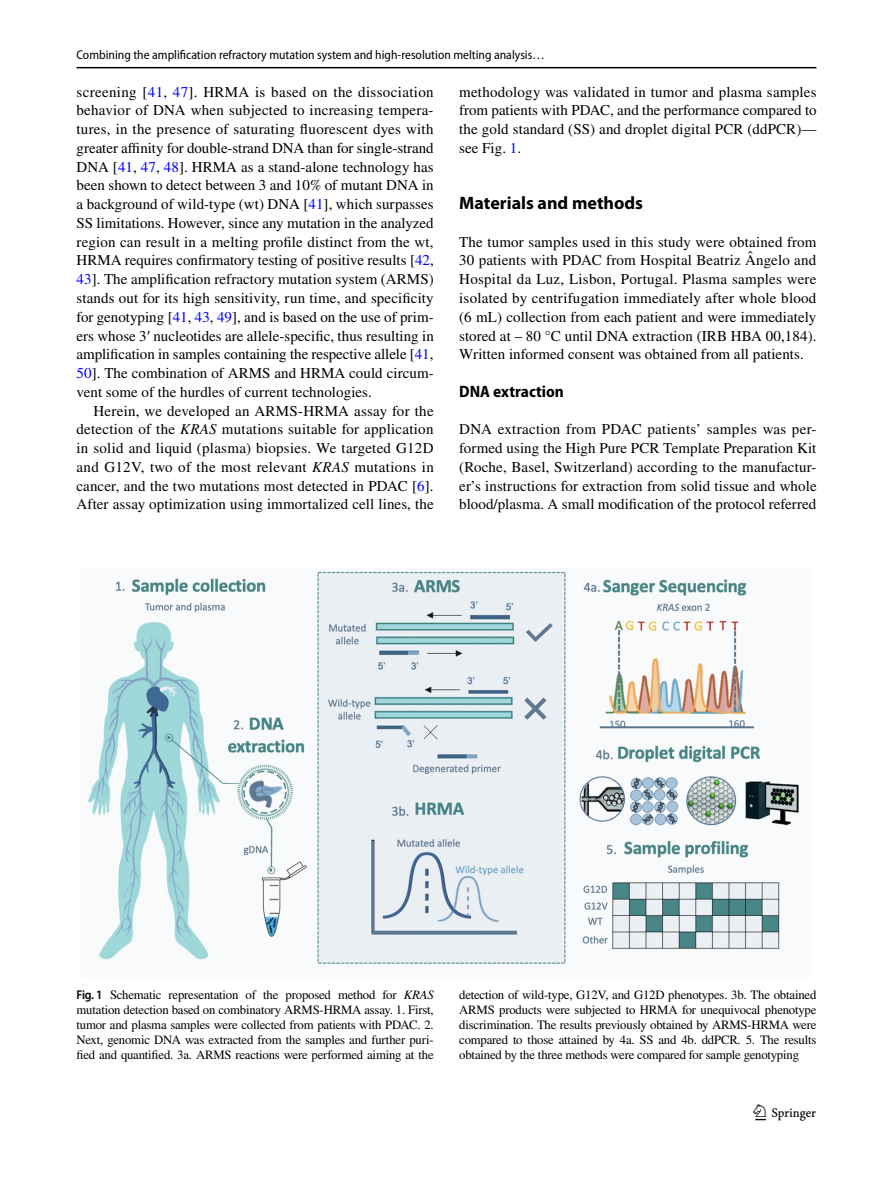
<style>
.page{position:relative;width:893px;height:1187px;background:#fff}
.page>*{position:absolute;margin:0;border:0;box-sizing:border-box;transform-origin:0 0}
.t1{font:22.5px "Springnew Regular 3";color:#000}
.t2{font:700 18px "Myriad Pro";color:#000}
.t3{font:700 semi-condensed 16.5px "Myriad Pro";color:#000}
.t4{font:15px/18.8px "STIX";letter-spacing:.005em;color:#000;text-align:justify}
.t5{font:12.75px/15px "STIX";letter-spacing:-.015em;color:#000;text-align:justify}
.t6{font:12.75px "Myriad Pro Semi Cn 3";color:#000}
.s1{color:#00f}
.s2{font-family:"Times New Roman"}
.s3{font-style:italic}
.s4{font-family:"Myriad Pro";font-weight:600;font-stretch:semi-condensed}
</style>
<div class="page">
<hr style="left:77px;top:67px;width:739px;height:1px;background:#000">
<img style="left:87px;top:568px;width:712px;height:397px">
<p class="t6" style="left:77px;top:48px;width:470px">Combining the amplification refractory mutation system and high‑resolution melting analysis…</p>
<p class="t4" style="left:77px;top:83px;width:359px">screening [<span class="s1">41</span>, <span class="s1">47</span>]. HRMA is based on the dissociation behavior of DNA when subjected to increasing tempera&shy;tures, in the presence of saturating fluorescent dyes with greater affinity for double-strand DNA than for single-strand DNA [<span class="s1">41</span>, <span class="s1">47</span>, <span class="s1">48</span>]. HRMA as a stand-alone technology has been shown to detect between 3 and 10% of mutant DNA in a background of wild-type (wt) DNA [<span class="s1">41</span>], which surpasses SS limitations. However, since any mutation in the analyzed region can result in a melting profile distinct from the wt, HRMA requires confirmatory testing of positive results [<span class="s1">42</span>, <span class="s1">43</span>]. The amplification refractory mutation system (ARMS) stands out for its high sensitivity, run time, and specificity for genotyping [<span class="s1">41</span>, <span class="s1">43</span>, <span class="s1">49</span>], and is based on the use of prim&shy;ers whose 3<span class="s2">′</span> nucleotides are allele-specific, thus resulting in amplification in samples containing the respective allele [<span class="s1">41</span>, <span class="s1">50</span>]. The combination of ARMS and HRMA could circum&shy;vent some of the hurdles of current technologies.</p>
<p class="t4" style="left:77px;top:402px;width:359px;text-indent:17px">Herein, we developed an ARMS-HRMA assay for the detection of the <span class="s3">KRAS</span> mutations suitable for application in solid and liquid (plasma) biopsies. We targeted G12D and G12V, two of the most relevant <span class="s3">KRAS</span> mutations in cancer, and the two mutations most detected in PDAC [<span class="s1">6</span>].<br>After assay optimization using immortalized cell lines, the</p>
<p class="t4" style="left:459px;top:83px;width:359px">methodology was validated in tumor and plasma samples from patients with PDAC, and the performance compared to the gold standard (SS) and droplet digital PCR (ddPCR)— see Fig. <span class="s1">1</span>.</p>
<p class="t2" style="left:459px;top:191px;width:185px">Materials and methods</p>
<p class="t4" style="left:459px;top:233px;width:359px">The tumor samples used in this study were obtained from 30 patients with PDAC from Hospital Beatriz Ângelo and Hospital da Luz, Lisbon, Portugal. Plasma samples were isolated by centrifugation immediately after whole blood (6 mL) collection from each patient and were immediately stored at – 80 °C until DNA extraction (IRB HBA 00,184).<br>Written informed consent was obtained from all patients.</p>
<p class="t3" style="left:459px;top:382px;width:106px">DNA extraction</p>
<p class="t4" style="left:459px;top:421px;width:359px">DNA extraction from PDAC patients’ samples was per&shy;formed using the High Pure PCR Template Preparation Kit (Roche, Basel, Switzerland) according to the manufactur&shy;er’s instructions for extraction from solid tissue and whole blood/plasma. A small modification of the protocol referred</p>
<p class="t5" style="left:77px;top:987px;width:359px"><span class="s4">Fig. 1</span> Schematic representation of the proposed method for <span class="s3">KRAS </span>mutation detection based on combinatory ARMS-HRMA assay. 1. First, tumor and plasma samples were collected from patients with PDAC. 2.<br>Next, genomic DNA was extracted from the samples and further puri&shy;fied and quantified. 3a. ARMS reactions were performed aiming at the</p>
<p class="t5" style="left:459px;top:987px;width:359px">detection of wild-type, G12V, and G12D phenotypes. 3b. The obtained ARMS products were subjected to HRMA for unequivocal phenotype discrimination. The results previously obtained by ARMS-HRMA were compared to those attained by 4a. SS and 4b. ddPCR<span class="s3">.</span> 5. The results obtained by the three methods were compared for sample genotyping</p>
<h1 class="t1" style="left:755px;top:1104px;width:62px">1 3</h1>
</div>
